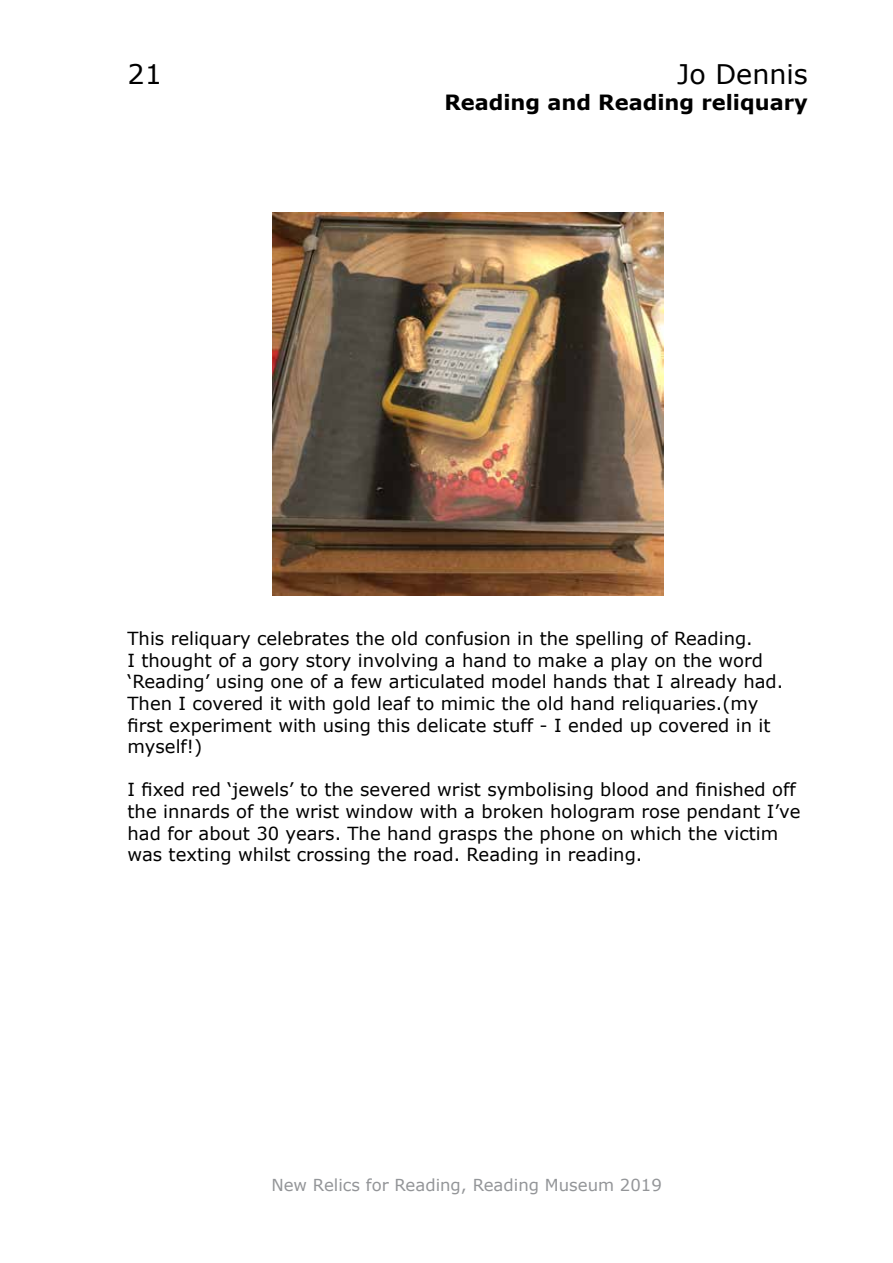
<style>
.page{position:relative;width:893px;height:1263px;background:#fff}
.page>*{position:absolute;margin:0;border:0;box-sizing:border-box;transform-origin:0 0}
.t1{font:27px "Verdana";color:#000}
.t2{font:700 21px "Verdana";color:#000}
.t3{font:18px/21.6px "Verdana";color:#000}
.t4{font:16.5px "Verdana";color:#939598}
</style>
<div class="page">
<img style="left:272px;top:213px;width:391px;height:382px">
<h1 class="t1" style="left:128px;top:57px;width:36px">21</h1>
<h1 class="t1" style="left:677px;top:57px;width:132px">Jo Dennis</h1>
<p class="t2" style="left:444px;top:88px;width:365px">Reading and Reading reliquary</p>
<p class="t3" style="left:128px;top:628px;width:657px">This reliquary celebrates the old confusion in the spelling of Reading.<br>I thought of a gory story involving a hand to make a play on the word ‘Reading’ using one of a few articulated model hands that I already had.<br>Then I covered it with gold leaf to mimic the old hand reliquaries.(my first experiment with using this delicate stuff - I ended up covered in it myself!)</p>
<p class="t3" style="left:128px;top:779px;width:674px">I fixed red ‘jewels’ to the severed wrist symbolising blood and finished off the innards of the wrist window with a broken hologram rose pendant I’ve had for about 30 years. The hand grasps the phone on which the victim was texting whilst crossing the road. Reading in reading.</p>
<p class="t4" style="left:271px;top:1174px;width:392px">New Relics for Reading, Reading Museum 2019</p>
</div>
